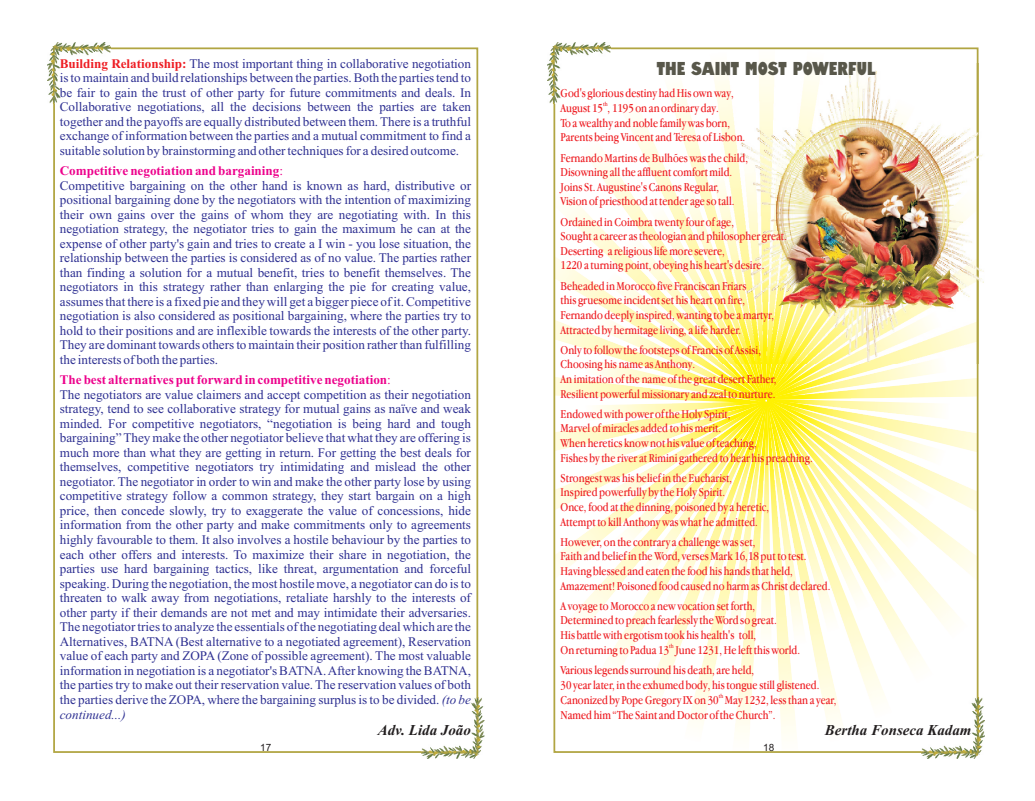
<style>
.page{position:relative;width:1035px;height:801px;background:#fff}
.page>*{position:absolute;margin:0;border:0;box-sizing:border-box;transform-origin:0 0}
.t1{font:17.5px "Amity Jack";color:#58574a}
.t2{font:italic 700 15px "Times New Roman";color:#231f20}
.t3{font:13.12px/14.5px "Times New Roman";color:#2e3092;text-align:justify}
.t4{font:700 13.12px "Times New Roman";color:#ed028c}
.t5{font:12.5px/14.5px "Apple Garamond";color:#ee1d23}
.t6{font:10px "Arial";color:#231f20}
.t7{font:6.25px "Apple Garamond";color:#ee1d23}
.s1{font-weight:700;color:#ee1d23}
.s2{font-style:italic}
.s3{font-weight:400}
</style>
<div class="page">
<div style="left:53px;top:47px;width:425px;height:706px;border:2px solid #b1a542"></div>
<img style="left:47px;top:43px;width:63px;height:61px">
<img style="left:421px;top:697px;width:63px;height:61px">
<img style="left:647px;top:694px;width:234px;height:37px">
<img style="left:607px;top:648px;width:147px;height:46px">
<img style="left:574px;top:592px;width:146px;height:56px">
<img style="left:556px;top:400px;width:210px;height:192px">
<img style="left:556px;top:463px;width:54px;height:67px">
<img style="left:556px;top:402px;width:27px;height:61px">
<img style="left:556px;top:200px;width:23px;height:202px">
<img style="left:576px;top:153px;width:39px;height:248px">
<img style="left:615px;top:115px;width:45px;height:151px">
<img style="left:660px;top:86px;width:45px;height:109px">
<img style="left:937px;top:428px;width:35px;height:197px">
<img style="left:767px;top:514px;width:170px;height:182px">
<img style="left:724px;top:642px;width:83px;height:12px">
<img style="left:691px;top:401px;width:150px;height:241px">
<img style="left:660px;top:420px;width:107px;height:201px">
<img style="left:632px;top:556px;width:134px;height:36px">
<img style="left:610px;top:515px;width:156px;height:41px">
<img style="left:593px;top:402px;width:173px;height:113px">
<img style="left:583px;top:422px;width:182px;height:48px">
<img style="left:579px;top:357px;width:186px;height:65px">
<img style="left:587px;top:310px;width:14px;height:92px">
<img style="left:601px;top:266px;width:164px;height:136px">
<img style="left:621px;top:227px;width:25px;height:174px">
<img style="left:646px;top:195px;width:119px;height:206px">
<img style="left:675px;top:169px;width:33px;height:231px">
<img style="left:708px;top:175px;width:34px;height:225px">
<img style="left:742px;top:363px;width:24px;height:37px">
<img style="left:766px;top:363px;width:187px;height:57px">
<img style="left:938px;top:399px;width:11px;height:69px">
<img style="left:767px;top:399px;width:171px;height:114px">
<img style="left:899px;top:400px;width:22px;height:155px">
<img style="left:872px;top:400px;width:27px;height:191px">
<img style="left:767px;top:400px;width:105px;height:220px">
<img style="left:547px;top:43px;width:63px;height:61px">
<img style="left:922px;top:697px;width:62px;height:61px">
<img style="left:718px;top:63px;width:266px;height:300px">
<p class="t3" style="left:60px;top:57px;width:413px"><span class="s1">Building Relationship:</span> The most important thing in collaborative negotiation is to maintain and build relationships between the parties. Both the parties tend to be fair to gain the trust of other party for future commitments and deals. In Collaborative negotiations, all the decisions between the parties are taken together and the payoffs are equally distributed between them. There is a truthful exchange of information between the parties and a mutual commitment to find a suitable solution by brainstorming and other techniques for a desired outcome.</p>
<p class="t3" style="left:60px;top:179px;width:413px">Competitive bargaining on the other hand is known as hard, distributive or positional bargaining done by the negotiators with the intention of maximizing their own gains over the gains of whom they are negotiating with. In this negotiation strategy, the negotiator tries to gain the maximum he can at the expense of other party's gain and tries to create a I win - you lose situation, the relationship between the parties is considered as of no value. The parties rather than finding a solution for a mutual benefit, tries to benefit themselves. The negotiators in this strategy rather than enlarging the pie for creating value, assumes that there is a fixed pie and they will get a bigger piece of it. Competitive negotiation is also considered as positional bargaining, where the parties try to hold to their positions and are inflexible towards the interests of the other party.<br>They are dominant towards others to maintain their position rather than fulfilling the interests of both the parties.</p>
<p class="t3" style="left:60px;top:388px;width:413px">The negotiators are value claimers and accept competition as their negotiation strategy, tend to see collaborative strategy for mutual gains as naïve and weak minded. For competitive negotiators, “negotiation is being hard and tough bargaining” They make the other negotiator believe that what they are offering is much more than what they are getting in return. For getting the best deals for themselves, competitive negotiators try intimidating and mislead the other negotiator. The negotiator in order to win and make the other party lose by using competitive strategy follow a common strategy, they start bargain on a high price, then concede slowly, try to exaggerate the value of concessions, hide information from the other party and make commitments only to agreements highly favourable to them. It also involves a hostile behaviour by the parties to each other offers and interests. To maximize their share in negotiation, the parties use hard bargaining tactics, like threat, argumentation and forceful speaking. During the negotiation, the most hostile move, a negotiator can do is to threaten to walk away from negotiations, retaliate harshly to the interests of other party if their demands are not met and may intimidate their adversaries.<br>The negotiator tries to analyze the essentials of the negotiating deal which are the Alternatives, BATNA (Best alternative to a negotiated agreement), Reservation value of each party and ZOPA (Zone of possible agreement). The most valuable information in negotiation is a negotiator's BATNA. After knowing the BATNA, the parties try to make out their reservation value. The reservation values of both the parties derive the ZOPA, where the bargaining surplus is to be divided. <span class="s2">(to be continued...)</span></p>
<p class="t4" style="left:60px;top:166px;width:225px">Competitive negotiation and bargaining<span class="s3">:</span></p>
<p class="t4" style="left:60px;top:375px;width:332px">The best alternatives put forward in competitive negotiation<span class="s3">:</span></p>
<p class="t6" style="left:260px;top:744px;width:13px">17</p>
<p class="t2" style="left:378px;top:724px;width:95px">Adv. Lida João</p>
<h1 class="t1" style="left:657px;top:62px;width:220px">THE SAINT MOST POWERFUL</h1>
<p class="t5" style="left:560px;top:87px;width:175px">God's glorious destiny had His own way,</p>
<p class="t7" style="left:603px;top:102px;width:6px">th</p>
<p class="t5" style="left:560px;top:102px;width:186px">August 15 , 1195 on an ordinary day.<br>To a wealthy and noble family was born,<br>Parents being Vincent and Teresa of Lisbon.</p>
<p class="t5" style="left:560px;top:152px;width:189px">Fernando Martins de Bulhões was the child, Disowning all the affluent comfort mild.<br>Joins St. Augustine's Canons Regular, Vision of priesthood at tender age so tall.</p>
<p class="t5" style="left:560px;top:216px;width:228px">Ordained in Coimbra twenty four of age,<br>Sought a career as theologian and philosopher great.<br>Deserting a religious life more severe,<br>1220 a turning point, obeying his heart's desire.</p>
<p class="t5" style="left:560px;top:280px;width:215px">Beheaded in Morocco five Franciscan Friars<br>this gruesome incident set his heart on fire, Fernando deeply inspired, wanting to be a martyr, Attracted by hermitage living, a life harder.</p>
<p class="t5" style="left:560px;top:344px;width:217px">Only to follow the footsteps of Francis of Assisi, Choosing his name as Anthony.<br>An imitation of the name of the great desert Father, Resilient powerful missionary and zeal to nurture.</p>
<p class="t5" style="left:560px;top:408px;width:254px">Endowed with power of the Holy Spirit,<br>Marvel of miracles added to his merit.<br>When heretics know not his value of teaching,<br>Fishes by the river at Rimini gathered to hear his preaching.</p>
<p class="t5" style="left:560px;top:472px;width:210px">Strongest was his belief in the Eucharist, Inspired powerfully by the Holy Spirit.<br>Once, food at the dinning, poisoned by a heretic, Attempt to kill Anthony was what he admitted.</p>
<p class="t5" style="left:560px;top:536px;width:271px">However, on the contrary a challenge was set,<br>Faith and belief in the Word, verses Mark 16,18 put to test.<br>Having blessed and eaten the food his hands that held, Amazement! Poisoned food caused no harm as Christ declared.</p>
<p class="t5" style="left:560px;top:600px;width:218px">A voyage to Morocco a new vocation set forth,<br>Determined to preach fearlessly the Word so great.<br>His battle with ergotism took his health's toll,</p>
<p class="t7" style="left:669px;top:643px;width:6px">th</p>
<p class="t5" style="left:560px;top:641px;width:241px;line-height:20.4px">On returning to Padua 13 June 1231, He left this world.<br>Various legends surround his death, are held,</p>
<p class="t5" style="left:560px;top:679px;width:260px">30 year later, in the exhumed body, his tongue still glistened.</p>
<p class="t7" style="left:718px;top:693px;width:6px">th</p>
<p class="t5" style="left:560px;top:694px;width:277px">Canonized by Pope Gregory IX on 30 May 1232, less than a year,<br>Named him “The Saint and Doctor of the Church”.</p>
<p class="t2" style="left:825px;top:725px;width:148px">Bertha Fonseca Kadam</p>
<p class="t6" style="left:763px;top:744px;width:13px">18</p>
</div>
